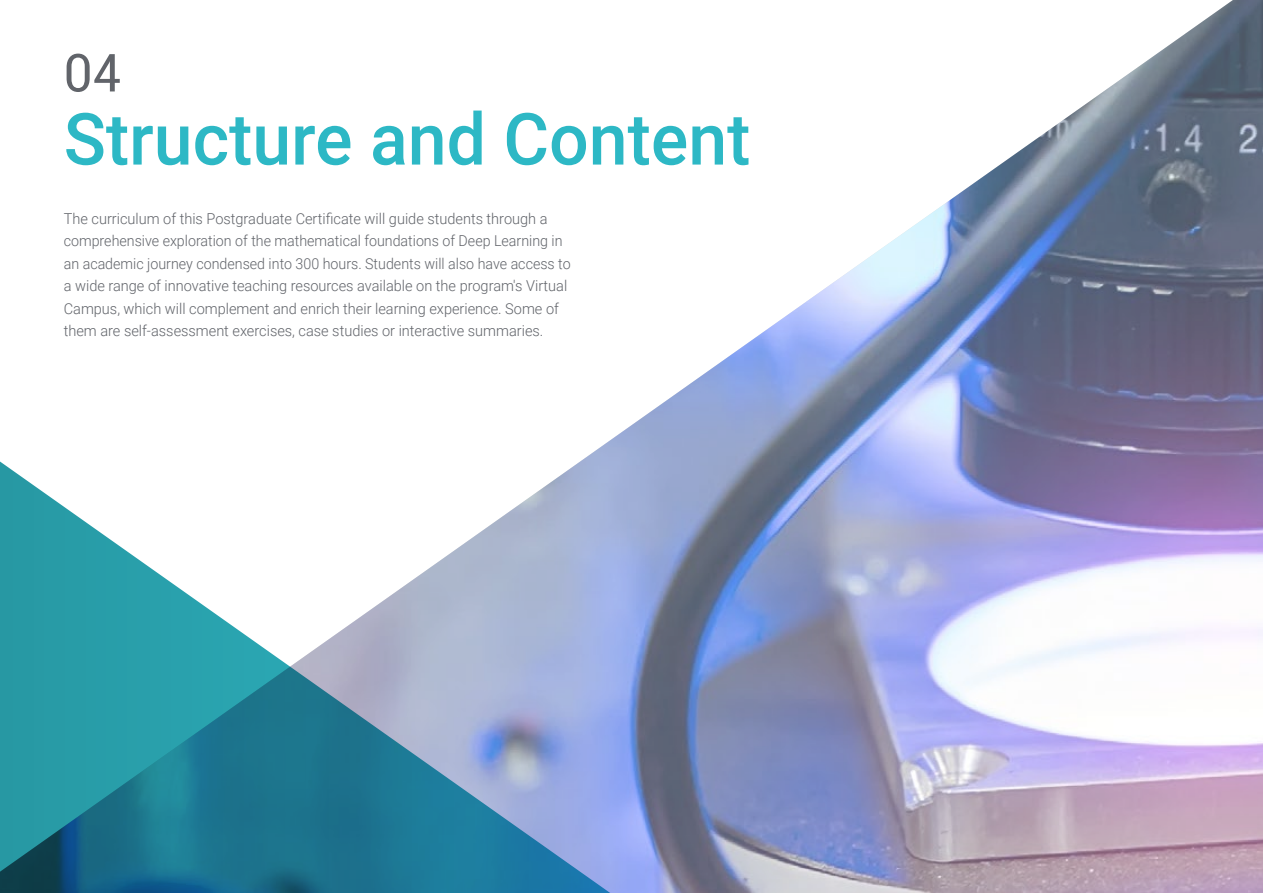
<style>
.page{position:relative;width:1263px;height:893px;background:#fff}
.page>*{position:absolute;margin:0;border:0;box-sizing:border-box;transform-origin:0 0}
.t1{font:500 72px "Roboto";color:#2db8c5}
.t2{font:52.5px "Roboto";color:#61646a}
.t3{font:300 15px/22.5px "Roboto";color:#61646a}
</style>
<div class="page">
<img style="left:602px;top:0;width:661px;height:893px">
<svg style="left:0;top:446px;width:640px;height:447px"></svg>
<h2 class="t2" style="left:64px;top:36px;width:59px">04</h2>
<h1 class="t1" style="left:64px;top:89px;width:688px">Structure and Content</h1>
<p class="t3" style="left:64px;top:207px;width:508px">The curriculum of this Postgraduate Certificate will guide students through a comprehensive exploration of the mathematical foundations of Deep Learning in an academic journey condensed into 300 hours. Students will also have access to a wide range of innovative teaching resources available on the program's Virtual Campus, which will complement and enrich their learning experience. Some of them are self-assessment exercises, case studies or interactive summaries.</p>
</div>
